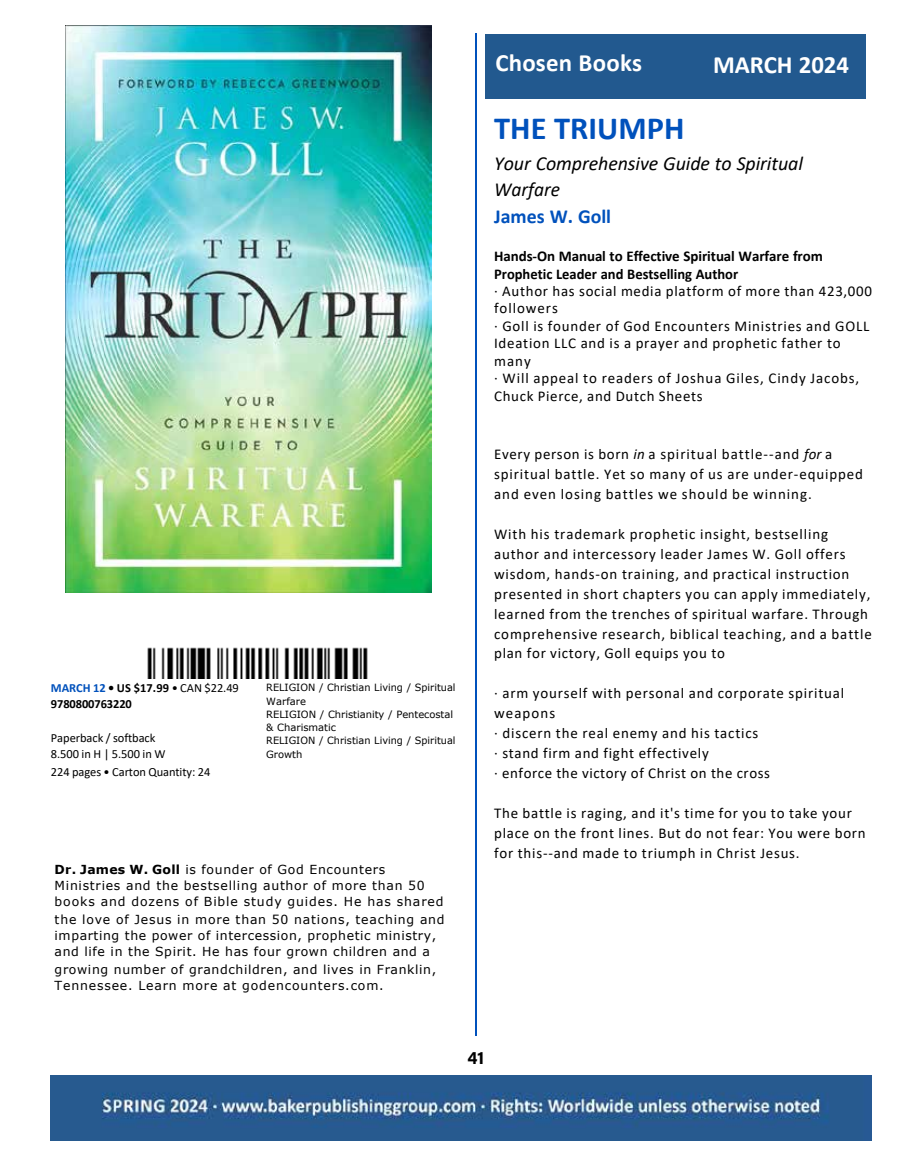
<style>
.page{position:relative;width:918px;height:1175px;background:#fff}
.page>*{position:absolute;margin:0;border:0;box-sizing:border-box;transform-origin:0 0}
.t1{font:700 32.4px "Calibri";letter-spacing:.005em;color:#0051bc}
.t2{font:700 24.9px "Calibri";letter-spacing:.01em;color:#fff}
.t3{font:italic 19.95px/26.1px "Calibri";letter-spacing:-.005em;color:#000}
.t4{font:700 19.95px "Calibri";color:#0051bc}
.t5{font:18px "Acumin Variable Concept";color:#000}
.t6{font:15px/20px "Calibri";letter-spacing:.055em;color:#000}
.t7{font:700 15px/17.4px "Calibri";letter-spacing:-.005em;color:#000}
.t8{font:12.45px/16.2px "Verdana";letter-spacing:.06em;color:#000}
.t9{font:12.45px/16.2px "Calibri";letter-spacing:-.005em;color:#000}
.t10{font:700 12.45px/16.2px "Calibri";letter-spacing:-.005em;color:#000}
.t11{font:9.9px/13.6px "Verdana";color:#000}
.s1{color:#0051bc}
.s2{font-weight:400}
.s3{font-weight:700}
.s4{font-style:italic}
</style>
<div class="page">
<img style="left:66px;top:26px;width:366px;height:566px">
<img style="left:147px;top:647px;width:221px;height:31px">
<hr style="left:475px;top:33px;width:2px;height:1002px;background:#0051bc">
<div style="left:485px;top:34px;width:380px;height:64px;background:#22598f"></div>
<img style="left:51px;top:1075px;width:820px;height:65px">
<p class="t10" style="left:51px;top:679px;width:190px"><span class="s1">MARCH 12</span> • US $17.99 <span class="s2">• CAN $22.49<br></span>9780800763220</p>
<p class="t9" style="left:51px;top:729px;width:116px">Paperback / softback<br>8.500 in H | 5.500 in W</p>
<p class="t9" style="left:51px;top:763px;width:161px">224 pages • Carton Quantity: 24</p>
<p class="t11" style="left:266px;top:680px;width:191px">RELIGION / Christian Living / Spiritual<br>Warfare<br>RELIGION / Christianity / Pentecostal</p>
<p class="t11" style="left:266px;top:720px;width:191px">&amp; Charismatic<br>RELIGION / Christian Living / Spiritual<br>Growth</p>
<p class="t8" style="left:55px;top:861px;width:390px"><span class="s3">Dr. James W. Goll</span> is founder of God Encounters<br>Ministries and the bestselling author of more than 50 books and dozens of Bible study guides. He has shared</p>
<p class="t8" style="left:55px;top:911px;width:392px">the love of Jesus in more than 50 nations, teaching and imparting the power of intercession, prophetic ministry, and life in the Spirit. He has four grown children and a</p>
<p class="t8" style="left:55px;top:960px;width:383px">growing number of grandchildren, and lives in Franklin,<br>Tennessee. Learn more at godencounters.com.</p>
<h2 class="t2" style="left:495px;top:45px;width:148px">Chosen Books</h2>
<h2 class="t2" style="left:713px;top:47px;width:137px">MARCH 2024</h2>
<h1 class="t1" style="left:494px;top:105px;width:192px">THE TRIUMPH</h1>
<h3 class="t3" style="left:494px;top:150px;width:310px">Your Comprehensive Guide to Spiritual<br>Warfare</h3>
<h3 class="t4" style="left:494px;top:202px;width:119px">James W. Goll</h3>
<p class="t7" style="left:494px;top:247px;width:330px">Hands-On Manual to Effective Spiritual Warfare from<br>Prophetic Leader and Bestselling Author</p>
<p class="t6" style="left:494px;top:282px;width:379px;line-height:17.4px">· Author has social media platform of more than 423,000 followers<br>· Goll is founder of God Encounters Ministries and GOLL Ideation LLC and is a prayer and prophetic father to many<br>· Will appeal to readers of Joshua Giles, Cindy Jacobs, Chuck Pierce, and Dutch Sheets</p>
<p class="t6" style="left:494px;top:444px;width:370px">Every person is born <span class="s4">in</span> a spiritual battle--and <span class="s4">for</span> a spiritual battle. Yet so many of us are under-equipped and even losing battles we should be winning.</p>
<p class="t6" style="left:494px;top:523px;width:379px">With his trademark prophetic insight, bestselling author and intercessory leader James W. Goll offers wisdom, hands-on training, and practical instruction presented in short chapters you can apply immediately, learned from the trenches of spiritual warfare. Through comprehensive research, biblical teaching, and a battle plan for victory, Goll equips you to</p>
<p class="t6" style="left:494px;top:683px;width:352px">· arm yourself with personal and corporate spiritual weapons<br>· discern the real enemy and his tactics<br>· stand firm and fight effectively<br>· enforce the victory of Christ on the cross</p>
<p class="t6" style="left:494px;top:802px;width:373px">The battle is raging, and it's time for you to take your place on the front lines. But do not fear: You were born for this--and made to triumph in Christ Jesus.</p>
<p class="t5" style="left:467px;top:1045px;width:19px">41</p>
</div>
